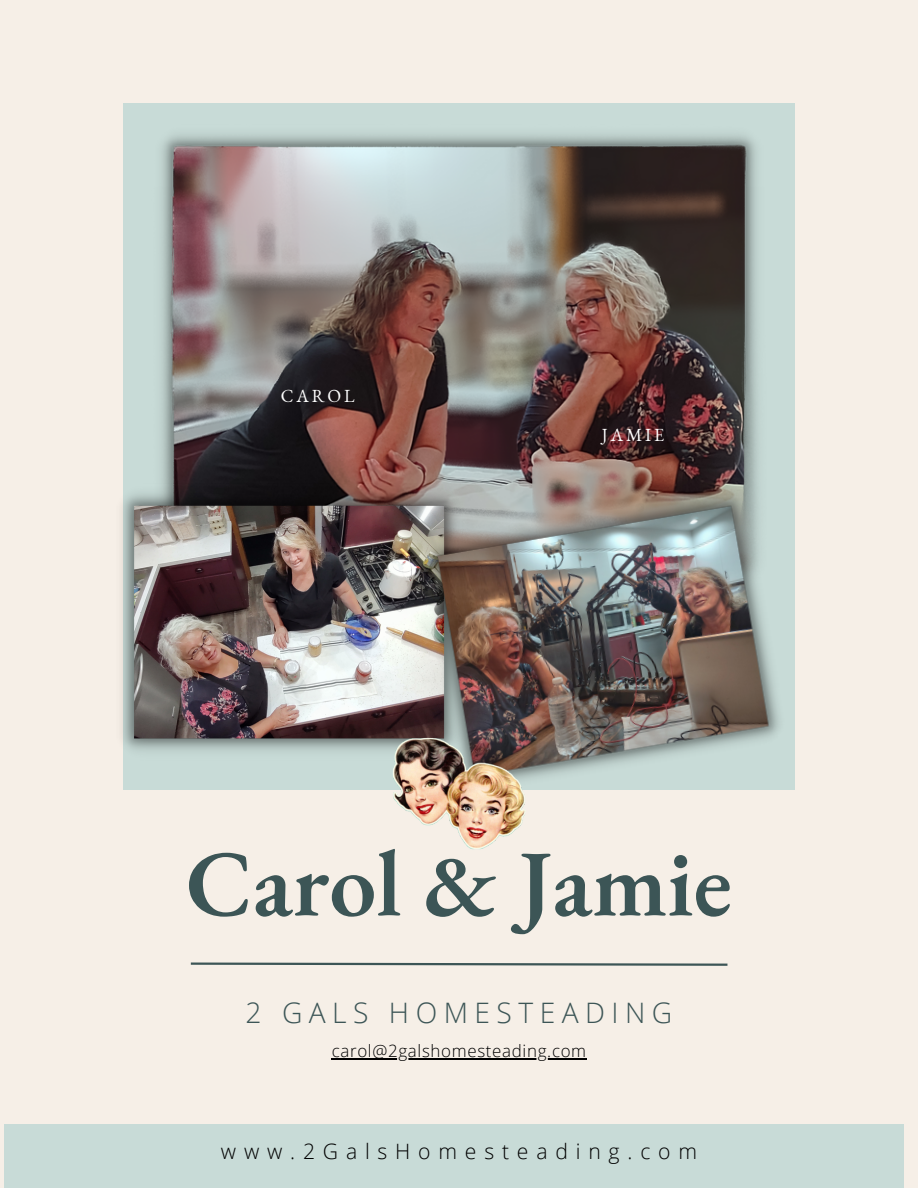
<style>
.page{position:relative;width:918px;height:1188px;background:#f6efe7}
.page>*{position:absolute;margin:0;border:0;box-sizing:border-box;transform-origin:0 0}
.t1{font:600 94.2px "EB Garamond";color:#3c5556}
.t2{font:300 28.2px "Open Sans";letter-spacing:.23em;color:#3c5556}
.t3{font:300 21.15px "Open Sans";letter-spacing:.37em;color:#000}
.t4{font:18px "EB Garamond";letter-spacing:.16em;color:#fff}
.t5{font:300 16.95px "Open Sans";letter-spacing:.04em;color:#000}
</style>
<div class="page">
<svg style="left:190px;top:962px;width:538px;height:4px"></svg>
<div style="left:123px;top:103px;width:672px;height:687px;background:#c8dbd7"></div>
<img style="left:161px;top:134px;width:598px;height:350px">
<div style="left:4px;top:1124px;width:900px;height:64px;background:#c8dbd7"></div>
<img style="left:122px;top:484px;width:290px;height:267px">
<img style="left:412px;top:481px;width:367px;height:298px">
<img style="left:389px;top:735px;width:140px;height:115px">
<hr style="left:332px;top:1059px;width:255px;height:1px;background:#000">
<p class="t4" style="left:281px;top:384px;width:75px">CAROL</p>
<p class="t4" style="left:602px;top:423px;width:64px">JAMIE</p>
<p class="t1" style="left:186px;top:820px;width:548px">Carol &amp; Jamie</p>
<p class="t2" style="left:246px;top:992px;width:428px">2 GALS HOMESTEADING</p>
<p class="t5" style="left:332px;top:1039px;width:256px">carol@2galshomesteading.com</p>
<p class="t3" style="left:221px;top:1137px;width:478px">www.2GalsHomesteading.com</p>
</div>
